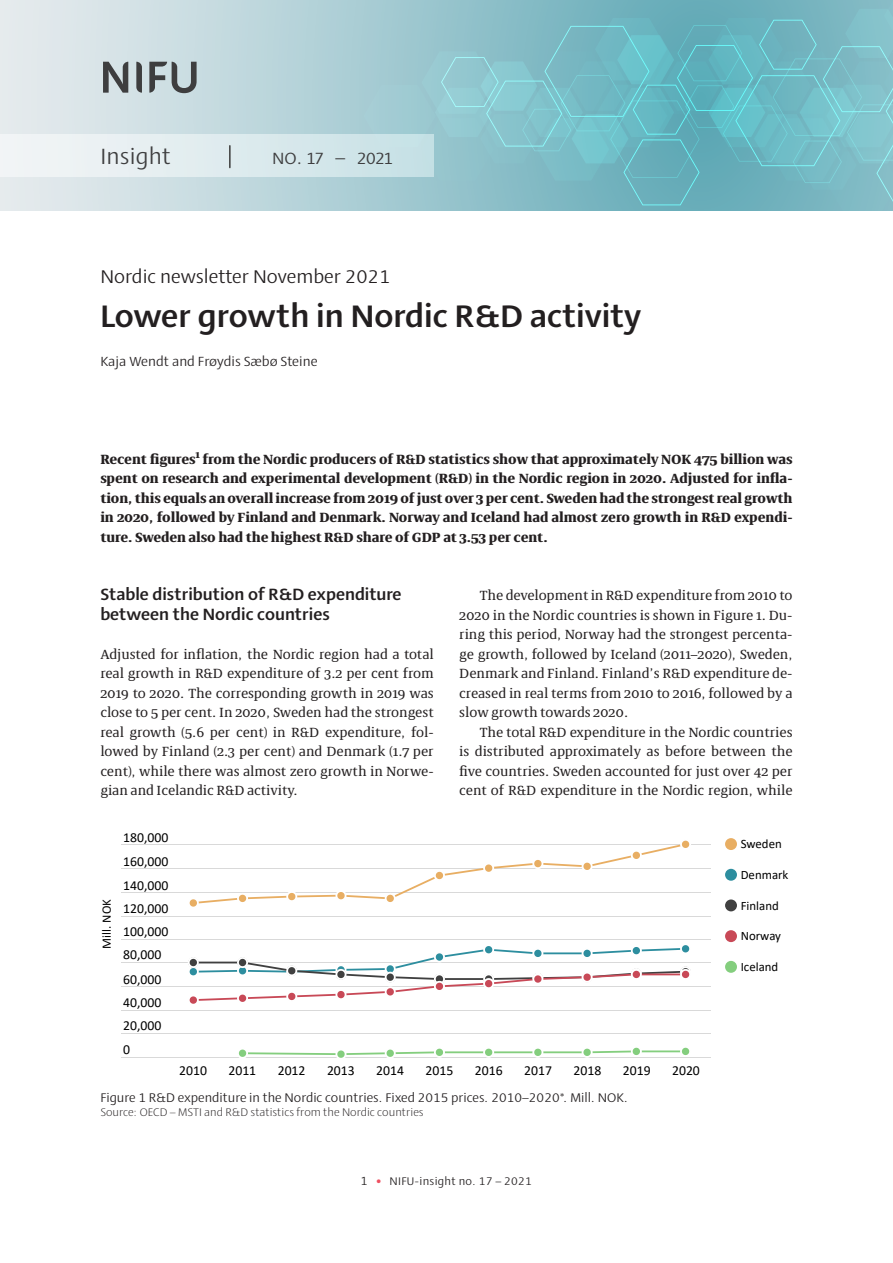
<style>
.page{position:relative;width:893px;height:1263px;background:#fff}
.page>*{position:absolute;margin:0;border:0;box-sizing:border-box;transform-origin:0 0}
.NIFU_Overskrift_1{font:700 31.5px "Ador";color:#231f20}
.t1{font:22.5px "Ador";letter-spacing:.005em;color:#3e3e3f}
.NIFU_Rapportnummer{font:19.5px "Ador";color:#3e3e3f}
.NIFU_Overskrift_stik{font:18.75px "Ador";color:#231f20}
.NIFU_Overskrift_2{font:700 16.5px/19.5px "Ador";color:#231f20}
.t2{font:13.8px/23.4px "Calibri 2";color:#000;text-align:justify}
.NIFU_Normal{font:13.5px/19.5px "Bionik";color:#231f20;text-align:justify}
.NIFU_Ingress{font:700 13.5px/19.5px "Bionik";color:#231f20;text-align:justify}
.NIFU_Normal_første{font:13.5px/19.5px "Bionik";color:#231f20;text-align:justify}
.NIFU_Forfatter{font:13.5px "Ador";color:#231f20}
.t3{font:12.9px "Calibri 2";color:#000}
.NIFU_Figur_tittel{font:12.75px "Ador";color:#231f20}
.NIFU_Tabell_figur_ki{font:300 11.25px "Ador";color:#231f20}
.t4{font:11.25px "Ador";letter-spacing:.02em;color:#231f20}
.s1{font-size:12px}
.s2{font-family:"Calibri 2";font-size:12px;color:#ef5060}
</style>
<div class="page">
<svg style="left:0;top:0;width:364px;height:210px"></svg>
<svg style="left:364px;top:0;width:529px;height:210px"></svg>
<svg style="left:136px;top:62px;width:6px;height:31px"></svg>
<svg style="left:103px;top:62px;width:25px;height:31px"></svg>
<svg style="left:149px;top:62px;width:48px;height:31px"></svg>
<div style="left:0;top:134px;width:434px;height:43px;background:linear-gradient(to right,#f5f6f7,#c6e1e5)"></div>
<hr style="left:229px;top:146px;width:2px;height:22px;background:#3d3d3d">
<hr style="left:121px;top:1057px;width:589px;height:1px;background:#404040">
<hr style="left:121px;top:1033px;width:589px;height:1px;background:#404040">
<hr style="left:121px;top:1010px;width:589px;height:1px;background:#404040">
<hr style="left:121px;top:986px;width:589px;height:1px;background:#404040">
<hr style="left:121px;top:962px;width:589px;height:1px;background:#404040">
<hr style="left:121px;top:939px;width:589px;height:1px;background:#404040">
<hr style="left:121px;top:916px;width:589px;height:1px;background:#404040">
<hr style="left:121px;top:892px;width:589px;height:1px;background:#404040">
<hr style="left:121px;top:868px;width:589px;height:1px;background:#404040">
<hr style="left:121px;top:844px;width:589px;height:1px;background:#404040">
<svg style="left:236px;top:1047px;width:456px;height:11px"></svg>
<svg style="left:187px;top:945px;width:505px;height:59px"></svg>
<svg style="left:187px;top:840px;width:505px;height:67px"></svg>
<div style="left:725px;top:869px;width:12px;height:12px;background:#2d8e9f;border-radius:50%"></div>
<div style="left:725px;top:899px;width:12px;height:12px;background:#404040;border-radius:50%"></div>
<div style="left:725px;top:961px;width:12px;height:12px;background:#84ce7e;border-radius:50%"></div>
<div style="left:725px;top:930px;width:12px;height:12px;background:#c84957;border-radius:50%"></div>
<div style="left:725px;top:838px;width:12px;height:12px;background:#e8ae63;border-radius:50%"></div>
<h2 class="t1" style="left:100px;top:140px;width:72px">Insight</h2>
<p class="NIFU_Rapportnummer" style="left:272px;top:143px;width:122px">no. 17 – 2021</p>
<p class="NIFU_Overskrift_stik" style="left:100px;top:263px;width:291px">Nordic newsletter November 2021</p>
<p class="NIFU_Overskrift_1" style="left:100px;top:293px;width:543px">Lower growth in Nordic R&amp;D activity</p>
<p class="NIFU_Forfatter" style="left:100px;top:352px;width:219px">Kaja Wendt and Frøydis Sæbø Steine</p>
<p class="NIFU_Ingress" style="left:100px;top:449px;width:694px">Recent figures<sup>1</sup> from the Nordic producers of R&amp;D statistics show that approximately NOK 475 billion was spent on research and experimental development (R&amp;D) in the Nordic region in 2020. Adjusted for infla&shy;tion, this equals an overall increase from 2019 of just over 3 per cent. Sweden had the strongest real growth in 2020, followed by Finland and Denmark. Norway and Iceland had almost zero growth in R&amp;D expendi&shy;ture. Sweden also had the highest R&amp;D share of GDP at 3.53 per cent.</p>
<p class="NIFU_Overskrift_2" style="left:100px;top:584px;width:303px">Stable distribution of R&amp;D expenditure between the Nordic countries</p>
<p class="NIFU_Normal_første" style="left:100px;top:644px;width:335px">Adjusted for inflation, the Nordic region had a total real growth in R&amp;D expenditure of 3.2 per cent from 2019 to 2020. The corresponding growth in 2019 was close to 5 per cent. In 2020, Sweden had the strongest real growth (5.6 per cent) in R&amp;D expenditure, fol&shy;lowed by Finland (2.3 per cent) and Denmark (1.7 per cent), while there was almost zero growth in Norwe&shy;gian and Icelandic R&amp;D activity.</p>
<p class="t2" style="left:123px;top:778px;width:47px">220,000</p>
<p class="t2" style="left:123px;top:825px;width:47px">180,000<br>160,000<br>140,000<br>120,000<br>100,000<br>80,000</p>
<p class="t2" style="left:123px;top:967px;width:40px">60,000<br>40,000<br>20,000<br>0</p>
<p class="t3" style="left:98px;top:948px;width:51px;rotate:-90deg">Mill. NOK</p>
<p class="NIFU_Normal" style="left:459px;top:585px;width:335px;text-indent:20px">The development in R&amp;D expenditure from 2010 to 2020 in the Nordic countries is shown in Figure 1. Du&shy;ring this period, Norway had the strongest percenta&shy;ge growth, followed by Iceland (2011–2020), Sweden, Denmark and Finland. Finland’s R&amp;D expenditure de&shy;creased in real terms from 2010 to 2016, followed by a slow growth towards 2020.</p>
<p class="NIFU_Normal" style="left:459px;top:722px;width:335px;text-indent:20px">The total R&amp;D expenditure in the Nordic countries is distributed approximately as before between the five countries. Sweden accounted for just over 42 per cent of R&amp;D expenditure in the Nordic region, while</p>
<p class="t3" style="left:741px;top:835px;width:43px">Sweden</p>
<p class="t3" style="left:741px;top:866px;width:49px">Denmark</p>
<p class="t3" style="left:741px;top:896px;width:40px">Finland</p>
<p class="t3" style="left:741px;top:927px;width:42px">Norway</p>
<p class="t3" style="left:741px;top:958px;width:39px">Iceland</p>
<p class="t2" style="left:179px;top:1058px;width:29px">2010</p>
<p class="t2" style="left:228px;top:1058px;width:29px">2011</p>
<p class="t2" style="left:278px;top:1058px;width:29px">2012</p>
<p class="t2" style="left:327px;top:1058px;width:29px">2013</p>
<p class="t2" style="left:376px;top:1058px;width:29px">2014</p>
<p class="t2" style="left:426px;top:1058px;width:29px">2015</p>
<p class="t2" style="left:475px;top:1058px;width:29px">2016</p>
<p class="t2" style="left:524px;top:1058px;width:29px">2017</p>
<p class="t2" style="left:573px;top:1058px;width:29px">2018</p>
<p class="t2" style="left:623px;top:1058px;width:29px">2019</p>
<p class="t2" style="left:672px;top:1058px;width:29px">2020</p>
<p class="NIFU_Figur_tittel" style="left:100px;top:1088px;width:529px">Figure 1 R&amp;D expenditure in the Nordic countries. Fixed 2015 prices. 2010–2020*. Mill. NOK.</p>
<p class="NIFU_Tabell_figur_ki" style="left:100px;top:1104px;width:325px">Source: OECD – MSTI and R&amp;D statistics from the Nordic countries</p>
<p class="t4" style="left:361px;top:1173px;width:173px"><span class="s1">1</span> <span class="s2">•</span> NIFU-insight no. 17 – 2021</p>
</div>
